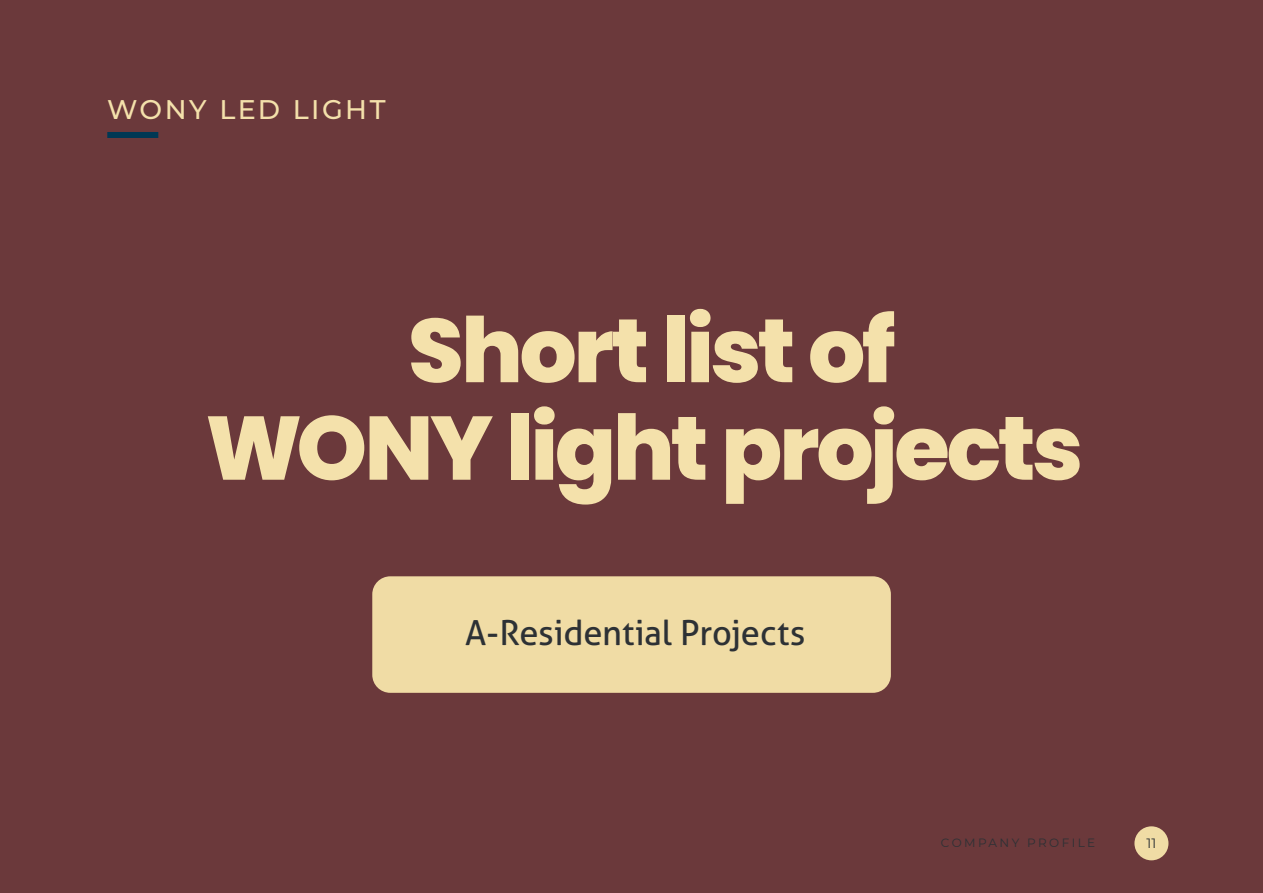
<style>
.page{position:relative;width:1263px;height:893px;background:#6b393b}
.page>*{position:absolute;margin:0;border:0;box-sizing:border-box;transform-origin:0 0}
.Headline_-_ExtraBold{font:800 90px/97.5px "Poppins";letter-spacing:-.035em;color:#f4e1ab;text-align:center}
.Body_Text_-_Regular{font:34.5px "Aller";letter-spacing:-.01em;color:#2d3135}
.Heading{font:500 27px "Montserrat";letter-spacing:.09em;color:#f4e1ab}
.t1{font:13.5px "Montserrat";color:#2d3135}
.t2{font:12px "Montserrat";letter-spacing:.2em;color:#2d3135}
</style>
<div class="page">
<div style="left:107px;top:132px;width:51px;height:6px;background:#003854"></div>
<div style="left:372px;top:576px;width:519px;height:117px;background:#f0dca5;border-radius:18px"></div>
<div style="left:1134px;top:826px;width:34px;height:34px;background:#f0dca5;border-radius:50%"></div>
<p class="Heading" style="left:107px;top:91px;width:280px">WONY LED LIGHT</p>
<p class="Headline_-_ExtraBold" style="left:205px;top:302px;width:879px">Short list of<br>WONY light projects</p>
<p class="Body_Text_-_Regular" style="left:465px;top:612px;width:342px">A-Residential Projects</p>
<p class="t2" style="left:941px;top:835px;width:156px">COMPANY PROFILE</p>
<p class="t1" style="left:1146px;top:834px;width:12px">11</p>
</div>
